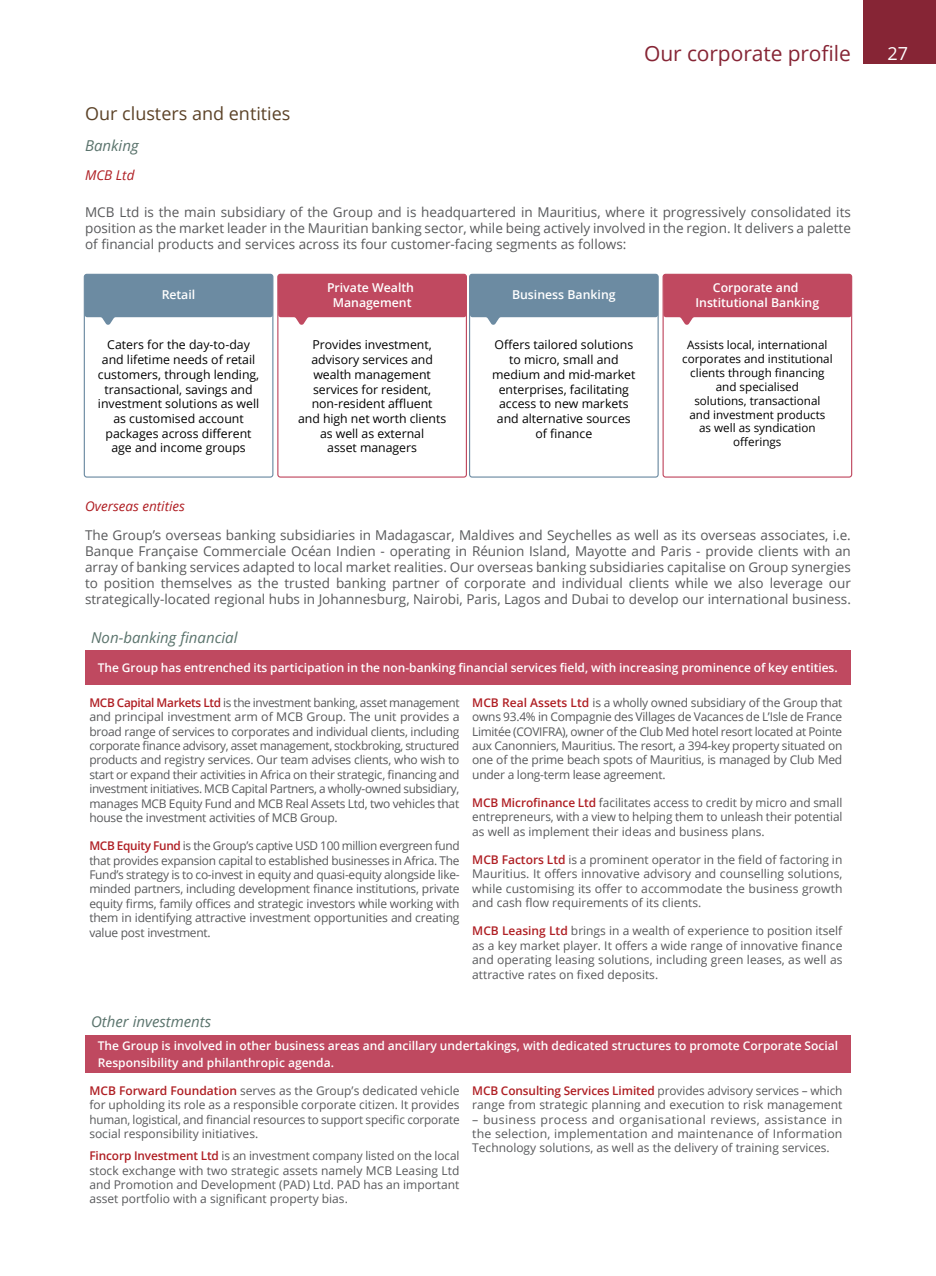
<style>
.page{position:relative;width:936px;height:1276px;background:#fff}
.page>*{position:absolute;margin:0;border:0;box-sizing:border-box;transform-origin:0 0}
.t1{font:21px "Open Sans";letter-spacing:-.005em;color:#862535}
.t2{font:18px "Open Sans";color:#5c4328}
.t3{font:18px "Open Sans";color:#fff}
.t4{font:italic 15px "Open Sans";color:#5a736c}
.t5{font:13.5px/16.2px "Open Sans";color:#58595b;text-align:justify}
.t6{font:italic 13.5px "Open Sans";color:#af1e23}
.t7{font:12.3px/14.7px "Open Sans";color:#000;text-align:center}
.t8{font:600 12.3px/14.7px "Open Sans";color:#fff;text-align:center}
.t9{font:12px/14.4px "Open Sans";color:#58595b;text-align:justify}
.t10{font:600 12px/16.5px "Open Sans";color:#fff}
.t11{font:11.55px/14px "Open Sans";color:#000;text-align:center}
.s1{font-weight:600;color:#af1e23}
</style>
<div class="page">
<div style="left:863px;top:0;width:72px;height:64px;background:#862535"></div>
<div style="left:84px;top:274px;width:189px;height:203px;border:1px solid #6c8ba2;border-radius:3px"></div>
<div style="left:469px;top:274px;width:189px;height:203px;border:1px solid #6c8ba2;border-radius:3px"></div>
<div style="left:277px;top:274px;width:190px;height:203px;border:1px solid #c04960;border-radius:3px"></div>
<div style="left:662px;top:274px;width:190px;height:203px;border:1px solid #c04960;border-radius:3px"></div>
<svg style="left:84px;top:274px;width:767px;height:51px;background:#a68194"></svg>
<div style="left:85px;top:651px;width:765px;height:34px;background:#bf4960"></div>
<div style="left:85px;top:1035px;width:765px;height:37px;background:#bf4960"></div>
<h1 class="t1" style="left:644px;top:39px;width:208px">Our corporate profile</h1>
<h2 class="t3" style="left:887px;top:41px;width:22px">27</h2>
<h2 class="t2" style="left:85px;top:101px;width:207px">Our clusters and entities</h2>
<p class="t4" style="left:85px;top:135px;width:55px">Banking</p>
<p class="t6" style="left:85px;top:166px;width:51px">MCB Ltd</p>
<p class="t5" style="left:85px;top:203px;width:767px">MCB Ltd is the main subsidiary of the Group and is headquartered in Mauritius, where it progressively consolidated its position as the market leader in the Mauritian banking sector, while being actively involved in the region. It delivers a palette of financial products and services across its four customer-facing segments as follows:</p>
<p class="t8" style="left:162px;top:287px;width:35px">Retail</p>
<p class="t8" style="left:327px;top:280px;width:89px">Private Wealth<br>Management</p>
<p class="t8" style="left:512px;top:287px;width:105px">Business Banking</p>
<p class="t8" style="left:695px;top:280px;width:125px">Corporate and<br>Institutional Banking</p>
<p class="t7" style="left:492px;top:337px;width:145px">Offers tailored solutions to micro, small and medium and mid-market enterprises, facilitating access to new markets and alternative sources of finance</p>
<p class="t11" style="left:682px;top:337px;width:152px">Assists local, international corporates and institutional clients through financing and specialised<br>solutions, transactional<br>and investment products as well as syndication offerings</p>
<p class="t7" style="left:98px;top:337px;width:163px">Caters for the day-to-day and lifetime needs of retail customers, through lending, transactional, savings and investment solutions as well as customised account packages across different age and income groups</p>
<p class="t7" style="left:298px;top:337px;width:150px">Provides investment, advisory services and wealth management services for resident, non-resident affluent<br>and high net worth clients as well as external<br>asset managers</p>
<p class="t6" style="left:85px;top:496px;width:101px">Overseas entities</p>
<p class="t5" style="left:85px;top:526px;width:767px">The Group’s overseas banking subsidiaries in Madagascar, Maldives and Seychelles as well as its overseas associates, i.e.<br>Banque Française Commerciale Océan Indien - operating in Réunion Island, Mayotte and Paris - provide clients with an array of banking services adapted to local market realities. Our overseas banking subsidiaries capitalise on Group synergies to position themselves as the trusted banking partner of corporate and individual clients while we also leverage our strategically-located regional hubs in Johannesburg, Nairobi, Paris, Lagos and Dubai to develop our international business.</p>
<p class="t4" style="left:91px;top:627px;width:148px">Non-banking financial</p>
<p class="t10" style="left:98px;top:659px;width:741px">The Group has entrenched its participation in the non-banking financial services field, with increasing prominence of key entities.</p>
<p class="t9" style="left:89px;top:695px;width:372px"><span class="s1">MCB Capital Markets Ltd</span> is the investment banking, asset management and principal investment arm of MCB Group. The unit provides a broad range of services to corporates and individual clients, including corporate finance advisory, asset management, stockbroking, structured products and registry services. Our team advises clients, who wish to start or expand their activities in Africa on their strategic, financing and investment initiatives. MCB Capital Partners, a wholly-owned subsidiary, manages MCB Equity Fund and MCB Real Assets Ltd, two vehicles that house the investment activities of MCB Group.</p>
<p class="t9" style="left:89px;top:838px;width:372px"><span class="s1">MCB Equity Fund</span> is the Group’s captive USD 100 million evergreen fund that provides expansion capital to established businesses in Africa. The Fund’s strategy is to co-invest in equity and quasi-equity alongside like&shy;minded partners, including development finance institutions, private equity firms, family offices and strategic investors while working with them in identifying attractive investment opportunities and creating value post investment.</p>
<p class="t9" style="left:472px;top:695px;width:371px"><span class="s1">MCB Real Assets Ltd</span> is a wholly owned subsidiary of the Group that owns 93.4% in Compagnie des Villages de Vacances de L’Isle de France Limitée (COVIFRA), owner of the Club Med hotel resort located at Pointe aux Canonniers, Mauritius. The resort, a 394-key property situated on one of the prime beach spots of Mauritius, is managed by Club Med under a long-term lease agreement.</p>
<p class="t9" style="left:472px;top:795px;width:372px"><span class="s1">MCB Microfinance Ltd</span> facilitates access to credit by micro and small entrepreneurs, with a view to helping them to unleash their potential as well as implement their ideas and business plans.</p>
<p class="t9" style="left:472px;top:852px;width:372px"><span class="s1">MCB Factors Ltd</span> is a prominent operator in the field of factoring in Mauritius. It offers innovative advisory and counselling solutions, while customising its offer to accommodate the business growth and cash flow requirements of its clients.</p>
<p class="t9" style="left:472px;top:923px;width:372px"><span class="s1">MCB Leasing Ltd</span> brings in a wealth of experience to position itself as a key market player. It offers a wide range of innovative finance and operating leasing solutions, including green leases, as well as attractive rates on fixed deposits.</p>
<p class="t4" style="left:91px;top:1011px;width:122px">Other investments</p>
<p class="t10" style="left:98px;top:1037px;width:741px">The Group is involved in other business areas and ancillary undertakings, with dedicated structures to promote Corporate Social<br>Responsibility and philanthropic agenda.</p>
<p class="t9" style="left:89px;top:1083px;width:372px"><span class="s1">MCB Forward Foundation</span> serves as the Group’s dedicated vehicle for upholding its role as a responsible corporate citizen. It provides human, logistical, and financial resources to support specific corporate social responsibility initiatives.</p>
<p class="t9" style="left:89px;top:1148px;width:371px"><span class="s1">Fincorp Investment Ltd</span> is an investment company listed on the local stock exchange with two strategic assets namely MCB Leasing Ltd and Promotion and Development (PAD) Ltd. PAD has an important asset portfolio with a significant property bias.</p>
<p class="t9" style="left:472px;top:1083px;width:372px"><span class="s1">MCB Consulting Services Limited</span> provides advisory services – which range from strategic planning and execution to risk management</p>
<p class="t9" style="left:472px;top:1111px;width:372px">– business process and organisational reviews, assistance in the selection, implementation and maintenance of Information Technology solutions, as well as the delivery of training services.</p>
</div>
